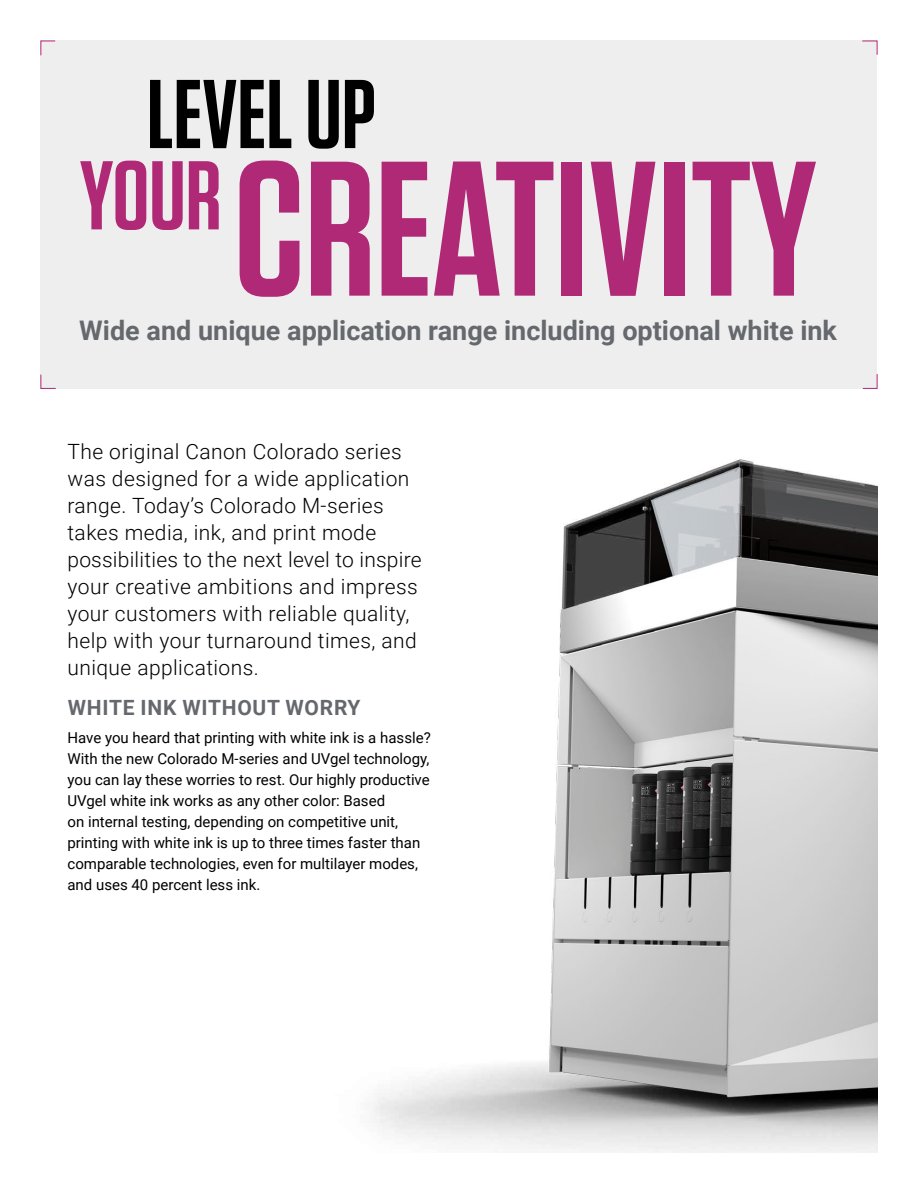
<style>
.page{position:relative;width:918px;height:1188px;background:#fff}
.page>*{position:absolute;margin:0;border:0;box-sizing:border-box;transform-origin:0 0}
.t1{font:700 27px "Roboto";color:#65686d}
.t2{font:300 21px/27px "Roboto";letter-spacing:.02em;color:#000001}
.t3{font:700 21px "Roboto";letter-spacing:.035em;color:#65686d}
.t4{font:15px/21px "Roboto";color:#000001}
</style>
<div class="page">
<img style="left:373px;top:459px;width:505px;height:694px">
<div style="left:40px;top:40px;width:838px;height:349px;background:#eee"></div>
<svg style="left:862px;top:40px;width:16px;height:16px"></svg>
<svg style="left:862px;top:373px;width:16px;height:16px"></svg>
<svg style="left:40px;top:40px;width:16px;height:16px"></svg>
<svg style="left:40px;top:374px;width:16px;height:15px"></svg>
<svg style="left:150px;top:80px;width:141px;height:68px"></svg>
<svg style="left:308px;top:80px;width:31px;height:69px"></svg>
<svg style="left:345px;top:80px;width:29px;height:68px"></svg>
<svg style="left:80px;top:161px;width:66px;height:69px"></svg>
<svg style="left:152px;top:161px;width:31px;height:69px"></svg>
<svg style="left:189px;top:161px;width:30px;height:68px"></svg>
<svg style="left:240px;top:161px;width:59px;height:136px"></svg>
<svg style="left:311px;top:162px;width:59px;height:134px"></svg>
<svg style="left:382px;top:162px;width:46px;height:134px"></svg>
<svg style="left:434px;top:162px;width:119px;height:134px"></svg>
<div style="left:562px;top:162px;width:20px;height:134px;background:#b02976"></div>
<svg style="left:591px;top:162px;width:64px;height:134px"></svg>
<div style="left:664px;top:162px;width:20px;height:134px;background:#b02976"></div>
<svg style="left:693px;top:162px;width:123px;height:134px"></svg>
<h1 class="t1" style="left:79px;top:311px;width:759px">Wide and unique application range including optional white ink</h1>
<p class="t2" style="left:68px;top:437px;width:356px">The original Canon Colorado series was designed for a wide application range. Today’s Colorado M-series takes media, ink, and print mode possibilities to the next level to inspire your creative ambitions and impress your customers with reliable quality, help with your turnaround times, and unique applications.</p>
<h2 class="t3" style="left:68px;top:693px;width:294px">WHITE INK WITHOUT WORRY</h2>
<p class="t4" style="left:68px;top:726px;width:365px">Have you heard that printing with white ink is a hassle?<br>With the new Colorado M-series and UVgel technology, you can lay these worries to rest. Our highly productive UVgel white ink works as any other color: Based<br>on internal testing, depending on competitive unit, printing with white ink is up to three times faster than comparable technologies, even for multilayer modes, and uses 40 percent less ink.</p>
</div>
